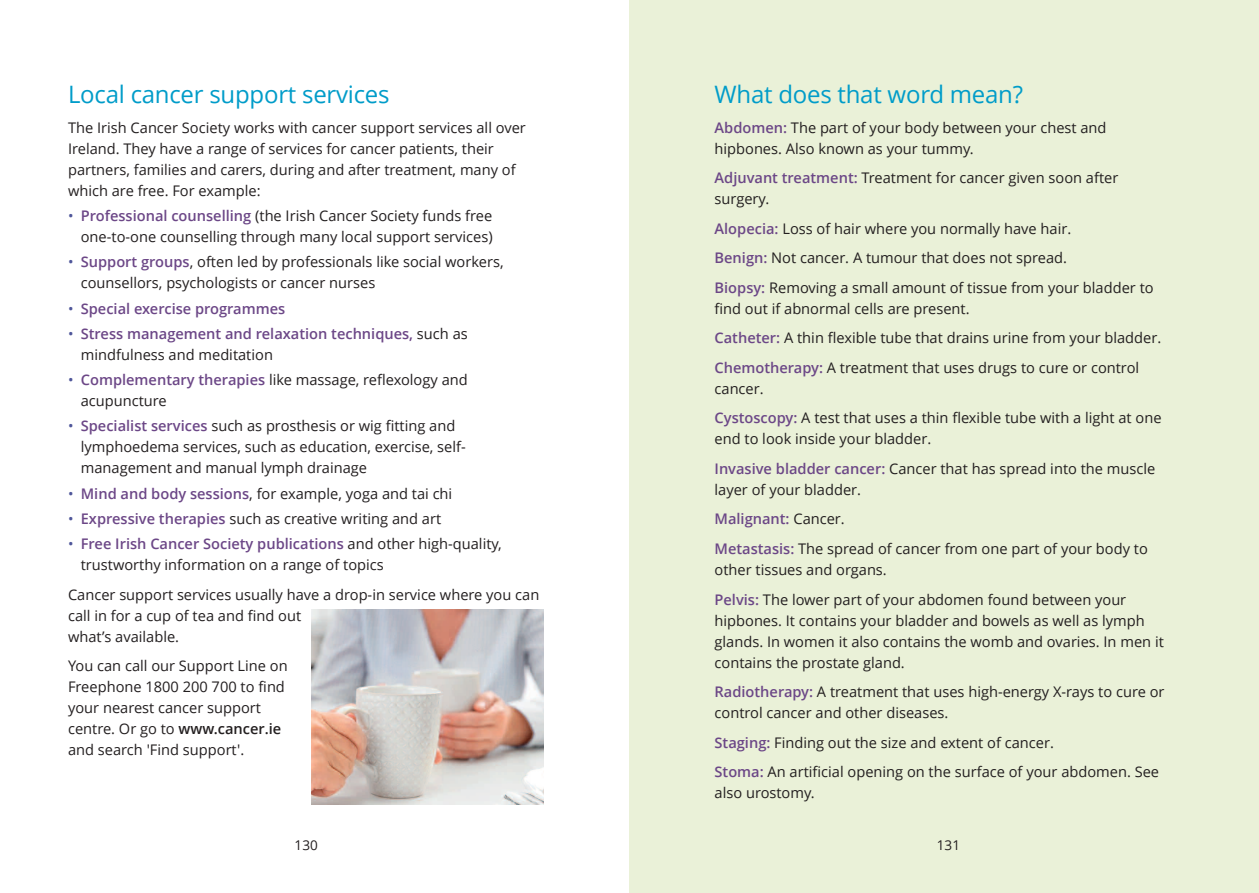
<style>
.page{position:relative;width:1259px;height:893px;background:#fff}
.page>*{position:absolute;margin:0;border:0;box-sizing:border-box;transform-origin:0 0}
.t1{font:24px "Open Sans";letter-spacing:-.01em;color:#009cc9}
.t2{font:14.7px/21px "Open Sans";color:#231f20}
.t3{font:600 14.7px/21px "Open Sans";color:#6c4787}
.t4{font:13.5px "Open Sans";color:#231f20}
.s1{color:#4f569a}
.s2{font-weight:600;color:#6c4787}
.s3{font-weight:400;color:#4f569a}
.s4{font-weight:400;color:#231f20}
.s5{font-weight:600}
</style>
<div class="page">
<div style="left:629px;top:0;width:630px;height:893px;background:#eaf1d8"></div>
<img style="left:311px;top:610px;width:232px;height:195px">
<h1 class="t1" style="left:68px;top:78px;width:323px">Local cancer support services</h1>
<p class="t2" style="left:68px;top:117px;width:459px">The Irish Cancer Society works with cancer support services all over Ireland. They have a range of services for cancer patients, their partners, families and carers, during and after treatment, many of which are free. For example:</p>
<p class="t2" style="left:68px;top:205px;width:426px;text-align:right"><span class="s1">•</span> <span class="s2">Professional counselling</span> (the Irish Cancer Society funds free one-to-one counselling through many local support services)</p>
<p class="t2" style="left:81px;top:251px;width:424px;text-indent:-13px"><span class="s1">•</span> <span class="s2">Support groups</span>, often led by professionals like social workers, counsellors, psychologists or cancer nurses</p>
<p class="t3" style="left:68px;top:297px;width:219px"><span class="s3">•</span> Special exercise programmes</p>
<p class="t3" style="left:81px;top:323px;width:388px;text-indent:-13px"><span class="s3">•</span> Stress management and relaxation techniques, <span class="s4">such as mindfulness and meditation</span></p>
<p class="t2" style="left:81px;top:369px;width:388px;text-indent:-13px"><span class="s1">•</span> <span class="s2">Complementary therapies</span> like massage, reflexology and acupuncture</p>
<p class="t2" style="left:81px;top:415px;width:386px;text-indent:-13px"><span class="s1">•</span> <span class="s2">Specialist services</span> such as prosthesis or wig fitting and lymphoedema services, such as education, exercise, self&shy;management and manual lymph drainage</p>
<p class="t2" style="left:68px;top:482px;width:386px"><span class="s1">•</span> <span class="s2">Mind and body sessions</span>, for example, yoga and tai chi</p>
<p class="t2" style="left:68px;top:508px;width:374px"><span class="s1">•</span> <span class="s2">Expressive therapies</span> such as creative writing and art</p>
<p class="t2" style="left:81px;top:533px;width:422px;text-indent:-13px"><span class="s1">•</span> <span class="s2">Free Irish Cancer Society publications</span> and other high-quality, trustworthy information on a range of topics</p>
<p class="t2" style="left:68px;top:583px;width:473px">Cancer support services usually have a drop-in service where you can call in for a cup of tea and find out<br>what’s available.</p>
<p class="t2" style="left:68px;top:655px;width:221px">You can call our Support Line on<br>Freephone 1800 200 700 to find your nearest cancer support centre. Or go to <span class="s5">www.cancer.ie </span>and search 'Find support'.</p>
<p class="t4" style="left:295px;top:836px;width:25px">130</p>
<h1 class="t1" style="left:714px;top:78px;width:310px">What does that word mean?</h1>
<p class="t2" style="left:714px;top:117px;width:393px"><span class="s2">Abdomen:</span> The part of your body between your chest and hipbones. Also known as your tummy.</p>
<p class="t2" style="left:714px;top:167px;width:405px"><span class="s2">Adjuvant treatment:</span> Treatment for cancer given soon after surgery.</p>
<p class="t2" style="left:714px;top:213px;width:440px;line-height:29.5px"><span class="s2">Alopecia:</span> Loss of hair where you normally have hair.<br><span class="s2">Benign:</span> Not cancer. A tumour that does not spread.<br><span class="s2">Biopsy:</span> Removing a small amount of tissue from your bladder to</p>
<p class="t2" style="left:714px;top:293px;width:448px;line-height:29.5px">find out if abnormal cells are present.<br><span class="s2">Catheter:</span> A thin flexible tube that drains urine from your bladder.<br><span class="s2">Chemotherapy:</span> A treatment that uses drugs to cure or control</p>
<p class="t2" style="left:714px;top:373px;width:448px;line-height:29.5px">cancer.<br><span class="s2">Cystoscopy:</span> A test that uses a thin flexible tube with a light at one</p>
<p class="t2" style="left:714px;top:424px;width:442px;line-height:29.5px">end to look inside your bladder.<br><span class="s2">Invasive bladder cancer:</span> Cancer that has spread into the muscle</p>
<p class="t2" style="left:714px;top:474px;width:435px;line-height:29.5px">layer of your bladder.<br><span class="s2">Malignant:</span> Cancer.<br><span class="s2">Metastasis:</span> The spread of cancer from one part of your body to</p>
<p class="t2" style="left:714px;top:554px;width:413px;line-height:29.5px">other tissues and organs.<br><span class="s2">Pelvis:</span> The lower part of your abdomen found between your</p>
<p class="t2" style="left:714px;top:609px;width:451px">hipbones. It contains your bladder and bowels as well as lymph glands. In women it also contains the womb and ovaries. In men it contains the prostate gland.</p>
<p class="t2" style="left:714px;top:681px;width:451px"><span class="s2">Radiotherapy:</span> A treatment that uses high-energy X-rays to cure or control cancer and other diseases.</p>
<p class="t2" style="left:714px;top:727px;width:446px;line-height:29.5px"><span class="s2">Staging:</span> Finding out the size and extent of cancer.<br><span class="s2">Stoma:</span> An artificial opening on the surface of your abdomen. See</p>
<p class="t2" style="left:714px;top:782px;width:102px">also urostomy.</p>
<p class="t4" style="left:937px;top:836px;width:25px">131</p>
</div>
